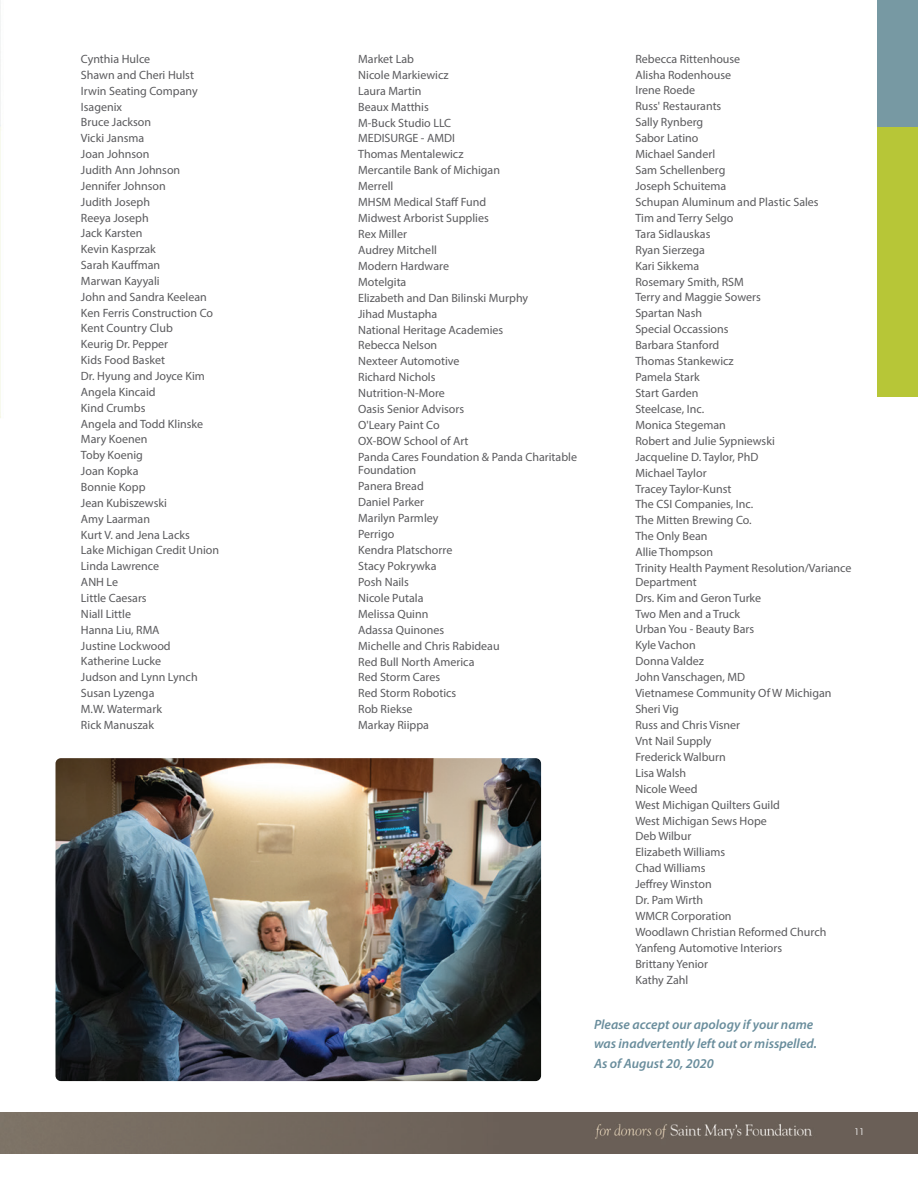
<style>
.page{position:relative;width:918px;height:1188px;background:#fff}
.page>*{position:absolute;margin:0;border:0;box-sizing:border-box;transform-origin:0 0}
.t1{font:italic 600 13.5px/19.5px "Myriad Pro";color:#698d9c}
.t2{font:12px/15.9px "Myriad Pro";color:#5a5a5d}
.t3{font:9px "Avant Garde";color:#fff}
</style>
<div class="page">
<img style="left:0;top:1112px;width:918px;height:42px">
<div style="left:878px;top:118px;width:40px;height:279px;background:#b7c637"></div>
<div style="left:878px;top:0;width:40px;height:126px;background:#7799a3"></div>
<img style="left:56px;top:758px;width:485px;height:323px">
<p class="t2" style="left:81px;top:51px;width:140px">Cynthia Hulce<br>Shawn and Cheri Hulst<br>Irwin Seating Company<br>Isagenix<br>Bruce Jackson<br>Vicki Jansma<br>Joan Johnson<br>Judith Ann Johnson<br>Jennifer Johnson<br>Judith Joseph<br>Reeya Joseph<br>Jack Karsten<br>Kevin Kasprzak<br>Sarah Kaufman<br>Marwan Kayyali<br>John and Sandra Keelean<br>Ken Ferris Construction Co<br>Kent Country Club<br>Keurig Dr. Pepper<br>Kids Food Basket<br>Dr. Hyung and Joyce Kim<br>Angela Kincaid<br>Kind Crumbs<br>Angela and Todd Klinske<br>Mary Koenen<br>Toby Koenig<br>Joan Kopka<br>Bonnie Kopp<br>Jean Kubiszewski<br>Amy Laarman<br>Kurt V. and Jena Lacks<br>Lake Michigan Credit Union<br>Linda Lawrence<br>ANH Le<br>Little Caesars<br>Niall Little<br>Hanna Liu, RMA<br>Justine Lockwood<br>Katherine Lucke<br>Judson and Lynn Lynch<br>Susan Lyzenga</p>
<p class="t2" style="left:81px;top:701px;width:82px">M.W. Watermark<br>Rick Manuszak</p>
<p class="t2" style="left:358px;top:51px;width:220px">Market Lab<br>Nicole Markiewicz<br>Laura Martin<br>Beaux Matthis<br>M-Buck Studio LLC<br>MEDISURGE - AMDI<br>Thomas Mentalewicz<br>Mercantile Bank of Michigan<br>Merrell<br>MHSM Medical Staf Fund<br>Midwest Arborist Supplies<br>Rex Miller<br>Audrey Mitchell<br>Modern Hardware<br>Motelgita<br>Elizabeth and Dan Bilinski Murphy<br>Jihad Mustapha<br>National Heritage Academies<br>Rebecca Nelson<br>Nexteer Automotive<br>Richard Nichols<br>Nutrition-N-More<br>Oasis Senior Advisors<br>O'Leary Paint Co<br>OX-BOW School of Art<br>Panda Cares Foundation &amp; Panda Charitable</p>
<p class="t2" style="left:358px;top:462px;width:143px">Foundation<br>Panera Bread<br>Daniel Parker<br>Marilyn Parmley<br>Perrigo<br>Kendra Platschorre<br>Stacy Pokrywka<br>Posh Nails<br>Nicole Putala<br>Melissa Quinn<br>Adassa Quinones<br>Michelle and Chris Rabideau<br>Red Bull North America<br>Red Storm Cares<br>Red Storm Robotics<br>Rob Riekse<br>Markay Riippa</p>
<p class="t2" style="left:635px;top:50px;width:218px">Rebecca Rittenhouse<br>Alisha Rodenhouse<br>Irene Roede<br>Russ' Restaurants<br>Sally Rynberg<br>Sabor Latino<br>Michael Sanderl<br>Sam Schellenberg<br>Joseph Schuitema<br>Schupan Aluminum and Plastic Sales<br>Tim and Terry Selgo<br>Tara Sidlauskas<br>Ryan Sierzega<br>Kari Sikkema<br>Rosemary Smith, RSM<br>Terry and Maggie Sowers<br>Spartan Nash<br>Special Occassions<br>Barbara Stanford<br>Thomas Stankewicz<br>Pamela Stark<br>Start Garden<br>Steelcase, Inc.<br>Monica Stegeman<br>Robert and Julie Sypniewski<br>Jacqueline D. Taylor, PhD<br>Michael Taylor<br>Tracey Taylor-Kunst<br>The CSI Companies, Inc.<br>The Mitten Brewing Co.<br>The Only Bean<br>Allie Thompson<br>Trinity Health Payment Resolution/Variance</p>
<p class="t2" style="left:635px;top:574px;width:63px">Department</p>
<p class="t2" style="left:635px;top:589px;width:127px">Drs. Kim and Geron Turke</p>
<p class="t2" style="left:635px;top:605px;width:106px">Two Men and a Truck</p>
<p class="t2" style="left:635px;top:621px;width:120px">Urban You - Beauty Bars</p>
<p class="t2" style="left:635px;top:637px;width:62px">Kyle Vachon</p>
<p class="t2" style="left:635px;top:653px;width:70px">Donna Valdez</p>
<p class="t2" style="left:635px;top:669px;width:111px">John Vanschagen, MD</p>
<p class="t2" style="left:635px;top:685px;width:198px">Vietnamese Community Of W Michigan</p>
<p class="t2" style="left:635px;top:701px;width:45px">Sheri Vig</p>
<p class="t2" style="left:635px;top:717px;width:106px">Russ and Chris Visner</p>
<p class="t2" style="left:635px;top:733px;width:78px">Vnt Nail Supply</p>
<p class="t2" style="left:635px;top:749px;width:92px">Frederick Walburn</p>
<p class="t2" style="left:635px;top:765px;width:52px">Lisa Walsh</p>
<p class="t2" style="left:635px;top:781px;width:64px">Nicole Weed</p>
<p class="t2" style="left:635px;top:796px;width:146px">West Michigan Quilters Guild</p>
<p class="t2" style="left:635px;top:812px;width:133px">West Michigan Sews Hope</p>
<p class="t2" style="left:635px;top:828px;width:57px">Deb Wilbur</p>
<p class="t2" style="left:635px;top:844px;width:91px">Elizabeth Williams</p>
<p class="t2" style="left:635px;top:860px;width:72px">Chad Williams</p>
<p class="t2" style="left:635px;top:876px;width:78px">Jefrey Winston</p>
<p class="t2" style="left:635px;top:892px;width:69px">Dr. Pam Wirth</p>
<p class="t2" style="left:635px;top:908px;width:98px">WMCR Corporation</p>
<p class="t2" style="left:635px;top:924px;width:193px">Woodlawn Christian Reformed Church</p>
<p class="t2" style="left:635px;top:940px;width:148px">Yanfeng Automotive Interiors</p>
<p class="t2" style="left:635px;top:956px;width:74px">Brittany Yenior</p>
<p class="t2" style="left:635px;top:972px;width:55px">Kathy Zahl</p>
<p class="t1" style="left:594px;top:1014px;width:224px">Please accept our apology if your name was inadvertently left out or misspelled.<br>As of August 20, 2020</p>
<p class="t3" style="left:854px;top:1126px;width:11px">11</p>
</div>
